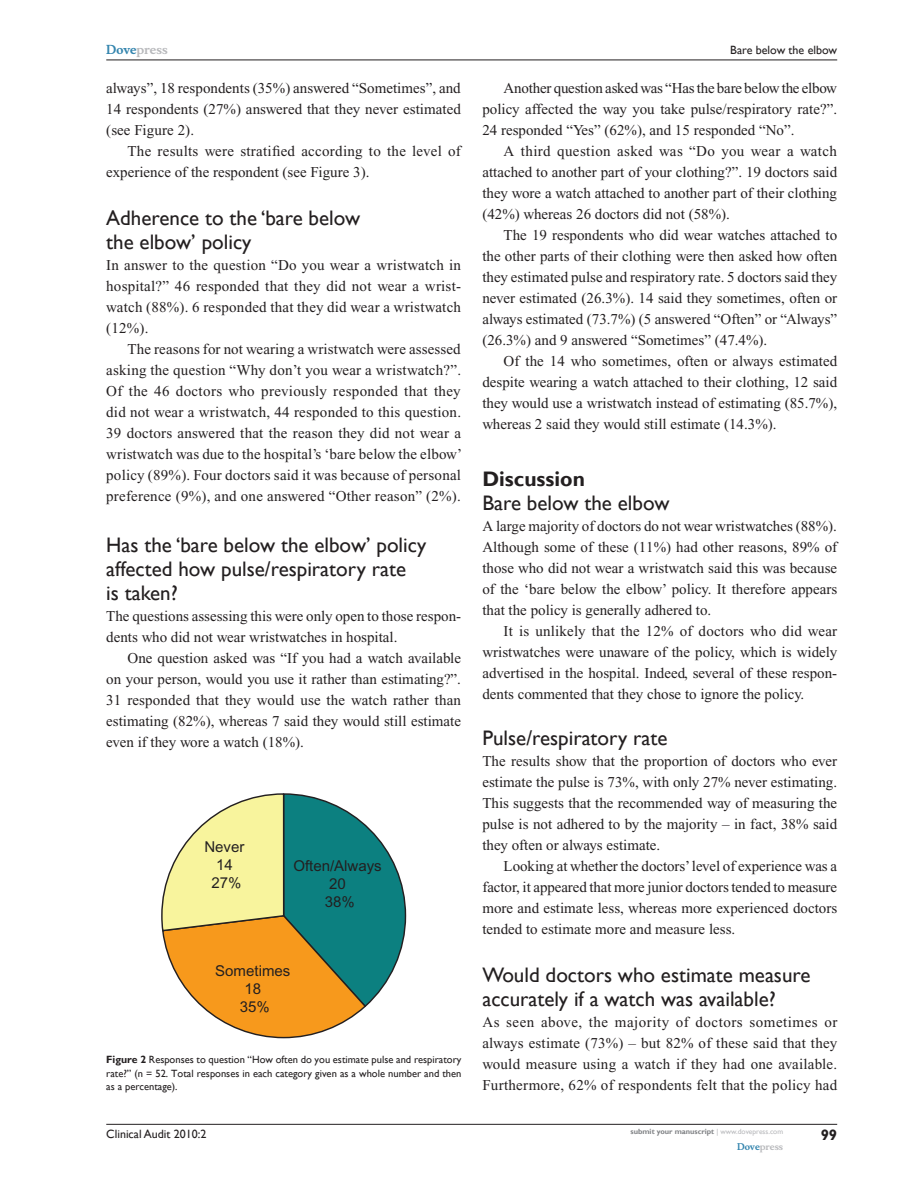
<style>
.page{position:relative;width:918px;height:1188px;background:#fff}
.page>*{position:absolute;margin:0;border:0;box-sizing:border-box;transform-origin:0 0}
.t1{font:21px/24px "Gill Sans";color:#231f20}
.t2{font:700 21px "Gill Sans";color:#231f20}
.t3{font:15px/21px "Times New Roman";color:#231f20;text-align:justify}
.t4{font:15px/18px "Arial";color:#231f20;text-align:center}
.t5{font:700 15px "Gill Sans";color:#231f20}
.t6{font:12px "Gill Sans";color:#231f20}
.t7{font:700 12px "Musee";color:#b8b9bc}
.t8{font:10.5px/13.5px "Gill Sans";color:#231f20;text-align:justify}
.t9{font:700 9px "Musee";color:#b8b9bc}
.t10{font:700 7.5px "Gill Sans";color:#808285}
.s1{color:#3485ae}
.s2{font-weight:700}
.s3{font-weight:400;color:#b8b9bc}
</style>
<div class="page">
<hr style="left:106px;top:1124px;width:731px;height:1px;background:#231f20">
<hr style="left:106px;top:60px;width:731px;height:1px;background:#231f20">
<svg style="left:161px;top:793px;width:245px;height:245px"></svg>
<p class="t7" style="left:106px;top:43px;width:63px"><span class="s1">Dove</span>press</p>
<p class="t3" style="left:106px;top:77px;width:356px">always”, 18 respondents (35%) answered “Sometimes”, and 14 respondents (27%) answered that they never estimated (see Figure 2).</p>
<p class="t3" style="left:106px;top:140px;width:356px;text-indent:21px">The results were stratified according to the level of experience of the respondent (see Figure 3).</p>
<h1 class="t1" style="left:106px;top:206px;width:256px">Adherence to the ‘bare below the elbow’ policy</h1>
<p class="t3" style="left:106px;top:254px;width:356px">In answer to the question “Do you wear a wristwatch in hospital?” 46 responded that they did not wear a wrist&shy;watch (88%). 6 responded that they did wear a wristwatch (12%).</p>
<p class="t3" style="left:106px;top:338px;width:357px;text-indent:21px">The reasons for not wearing a wristwatch were assessed asking the question “Why don’t you wear a wristwatch?”.<br>Of the 46 doctors who previously responded that they did not wear a wristwatch, 44 responded to this question.<br>39 doctors answered that the reason they did not wear a wristwatch was due to the hospital’s ‘bare below the elbow’ policy (89%). Four doctors said it was because of personal preference (9%), and one answered “Other reason” (2%).</p>
<h1 class="t1" style="left:106px;top:533px;width:321px">Has the ‘bare below the elbow’ policy affected how pulse/respiratory rate<br>is taken?</h1>
<p class="t3" style="left:106px;top:605px;width:356px">The questions assessing this were only open to those respon&shy;dents who did not wear wristwatches in hospital.</p>
<p class="t3" style="left:106px;top:647px;width:356px;text-indent:21px">One question asked was “If you had a watch available on your person, would you use it rather than estimating?”.<br>31 responded that they would use the watch rather than estimating (82%), whereas 7 said they would still estimate even if they wore a watch (18%).</p>
<p class="t4" style="left:204px;top:838px;width:42px">Never<br>14<br>27%</p>
<p class="t4" style="left:293px;top:857px;width:90px">Often/Always<br>20<br>38%</p>
<p class="t4" style="left:215px;top:962px;width:77px">Sometimes<br>18<br>35%</p>
<p class="t8" style="left:106px;top:1053px;width:357px"><span class="s2">Figure 2</span> Responses to question “How often do you estimate pulse and respiratory rate?” (n = 52. Total responses in each category given as a whole number and then as a percentage).</p>
<p class="t6" style="left:730px;top:43px;width:108px">Bare below the elbow</p>
<p class="t3" style="left:482px;top:77px;width:356px;text-indent:21px">Another question asked was “Has the bare below the elbow policy affected the way you take pulse/respiratory rate?”.<br>24 responded “Yes” (62%), and 15 responded “No”.</p>
<p class="t3" style="left:482px;top:140px;width:356px;text-indent:21px">A third question asked was “Do you wear a watch attached to another part of your clothing?”. 19 doctors said they wore a watch attached to another part of their clothing (42%) whereas 26 doctors did not (58%).</p>
<p class="t3" style="left:482px;top:224px;width:356px;text-indent:21px">The 19 respondents who did wear watches attached to the other parts of their clothing were then asked how often they estimated pulse and respiratory rate. 5 doctors said they never estimated (26.3%). 14 said they sometimes, often or always estimated (73.7%) (5 answered “Often” or “Always” (26.3%) and 9 answered “Sometimes” (47.4%).</p>
<p class="t3" style="left:482px;top:350px;width:357px;text-indent:21px">Of the 14 who sometimes, often or always estimated despite wearing a watch attached to their clothing, 12 said they would use a wristwatch instead of estimating (85.7%), whereas 2 said they would still estimate (14.3%).</p>
<h1 class="t2" style="left:482px;top:466px;width:104px">Discussion</h1>
<h1 class="t1" style="left:482px;top:491px;width:189px">Bare below the elbow</h1>
<p class="t3" style="left:482px;top:515px;width:356px">A large majority of doctors do not wear wristwatches (88%).<br>Although some of these (11%) had other reasons, 89% of those who did not wear a wristwatch said this was because of the ‘bare below the elbow’ policy. It therefore appears that the policy is generally adhered to.</p>
<p class="t3" style="left:482px;top:620px;width:356px;text-indent:21px">It is unlikely that the 12% of doctors who did wear wristwatches were unaware of the policy, which is widely advertised in the hospital. Indeed, several of these respon&shy;dents commented that they chose to ignore the policy.</p>
<h1 class="t1" style="left:482px;top:726px;width:187px">Pulse/respiratory rate</h1>
<p class="t3" style="left:482px;top:751px;width:356px">The results show that the proportion of doctors who ever estimate the pulse is 73%, with only 27% never estimating.<br>This suggests that the recommended way of measuring the pulse is not adhered to by the majority – in fact, 38% said they often or always estimate.</p>
<p class="t3" style="left:482px;top:856px;width:356px;text-indent:21px">Looking at whether the doctors’ level of experience was a factor, it appeared that more junior doctors tended to measure more and estimate less, whereas more experienced doctors tended to estimate more and measure less.</p>
<h1 class="t1" style="left:482px;top:963px;width:330px">Would doctors who estimate measure accurately if a watch was available?</h1>
<p class="t3" style="left:482px;top:1012px;width:356px">As seen above, the majority of doctors sometimes or always estimate (73%) – but 82% of these said that they would measure using a watch if they had one available.<br>Furthermore, 62% of respondents felt that the policy had</p>
<p class="t6" style="left:106px;top:1127px;width:102px">Clinical Audit 2010:2</p>
<p class="t10" style="left:631px;top:1127px;width:154px">submit your manuscript <span class="s3">| www.dovepress.com</span></p>
<p class="t9" style="left:737px;top:1141px;width:48px"><span class="s1">Dove</span>press</p>
<p class="t5" style="left:821px;top:1126px;width:18px">99</p>
</div>
